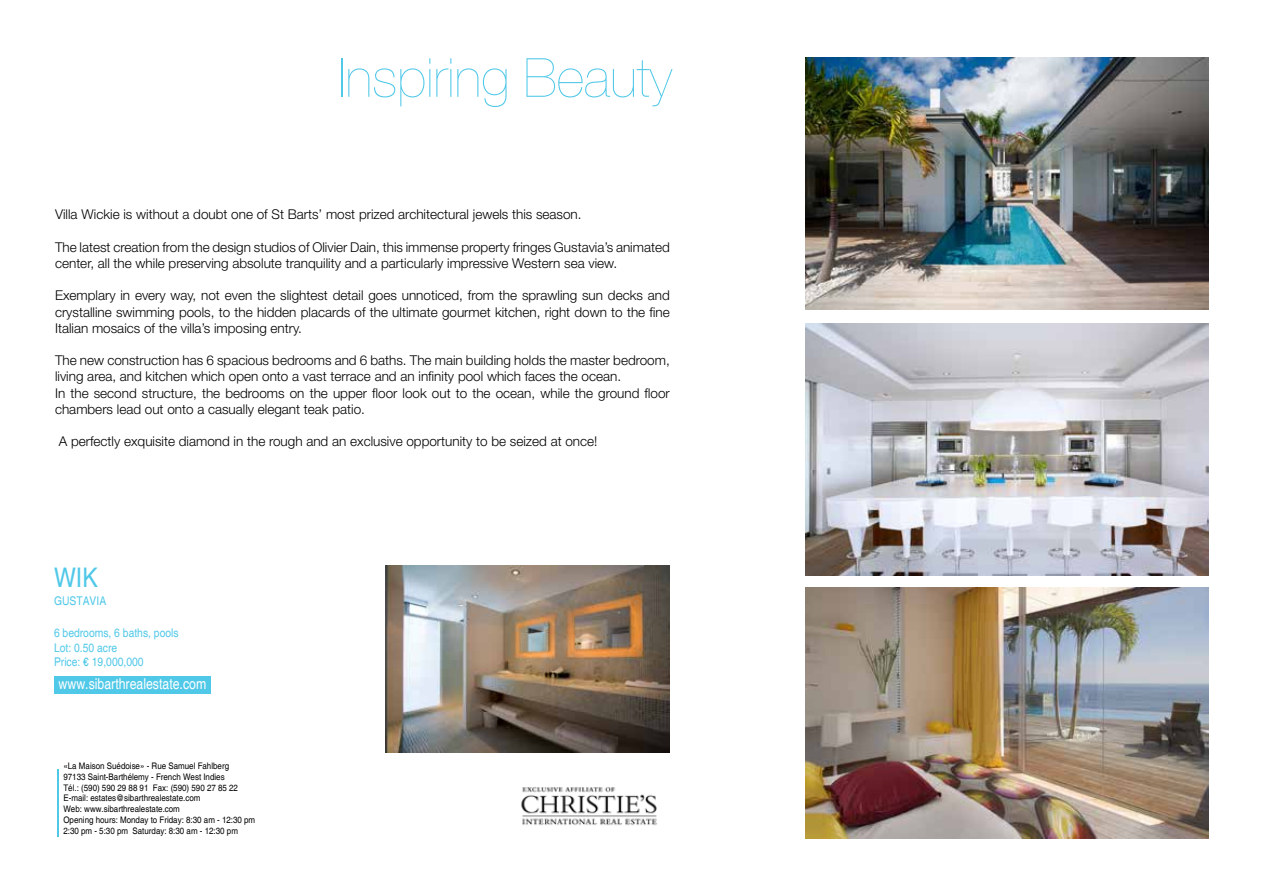
<style>
.page{position:relative;width:1263px;height:893px;background:#fff}
.page>*{position:absolute;margin:0;border:0;box-sizing:border-box;transform-origin:0 0}
.t1{font:200 54px "Helvetica Neue LT Std";color:#50c8e8}
.t2{font:condensed 27px "Helvetica";color:#50c8e8;scale:1.05 1}
.t3{font:condensed 15px "Helvetica";color:#fff}
.t4{font:300 13.5px/16.2px "Helvetica Neue LT Std";color:#000}
.t5{font:condensed 12px/14.4px "Helvetica";color:#50c8e8;scale:1.05 1}
.t6{font:condensed 9px/10.8px "Helvetica";color:#000;scale:1.08 1}
</style>
<div class="page">
<img style="left:386px;top:566px;width:284px;height:187px">
<img style="left:806px;top:57px;width:403px;height:252px">
<img style="left:806px;top:323px;width:403px;height:252px">
<img style="left:806px;top:587px;width:403px;height:252px">
<img style="left:521px;top:787px;width:136px;height:38px">
<div style="left:54px;top:676px;width:156px;height:17px;background:#50c8e8"></div>
<hr style="left:57px;top:769px;width:2px;height:67px;background:#50c8e8">
<h1 class="t1" style="left:338px;top:47px;width:335px">Inspiring Beauty</h1>
<p class="t4" style="left:55px;top:206px;width:528px">Villa Wickie is without a doubt one of St Barts’ most prized architectural jewels this season.</p>
<p class="t4" style="left:55px;top:239px;width:616px">The latest creation from the design studios of Olivier Dain, this immense property fringes Gustavia’s animated center, all the while preserving absolute tranquility and a particularly impressive Western sea view.</p>
<p class="t4" style="left:55px;top:287px;width:616px;text-align:justify">Exemplary in every way, not even the slightest detail goes unnoticed, from the sprawling sun decks and crystalline swimming pools, to the hidden placards of the ultimate gourmet kitchen, right down to the fine Italian mosaics of the villa’s imposing entry.</p>
<p class="t4" style="left:55px;top:352px;width:616px">The new construction has 6 spacious bedrooms and 6 baths. The main building holds the master bedroom, living area, and kitchen which open onto a vast terrace and an infinity pool which faces the ocean.<br>In the second structure, the bedrooms on the upper floor look out to the ocean, while the ground floor chambers lead out onto a casually elegant teak patio.</p>
<p class="t4" style="left:59px;top:433px;width:540px">A perfectly exquisite diamond in the rough and an exclusive opportunity to be seized at once!</p>
<h2 class="t2" style="left:54px;top:561px;width:43px">WIK</h2>
<p class="t5" style="left:54px;top:593px;width:51px">GUSTAVIA</p>
<p class="t5" style="left:54px;top:626px;width:120px">6 bedrooms, 6 baths, pools<br>Lot: 0.50 acre<br>Price: € 19,000,000</p>
<p class="t3" style="left:59px;top:675px;width:149px">www.sibarthrealestate.com</p>
<p class="t6" style="left:63px;top:760px;width:179px">«La Maison Suédoise» - Rue Samuel Fahlberg<br>97133 Saint-Barthélemy - French West Indies<br>Tél.: (590) 590 29 88 91 Fax: (590) 590 27 85 22<br>E-mail: estates@sibarthrealestate.com<br>Web: www.sibarthrealestate.com<br>Opening hours: Monday to Friday: 8:30 am - 12:30 pm 2:30 pm - 5:30 pm Saturday: 8:30 am - 12:30 pm</p>
</div>
